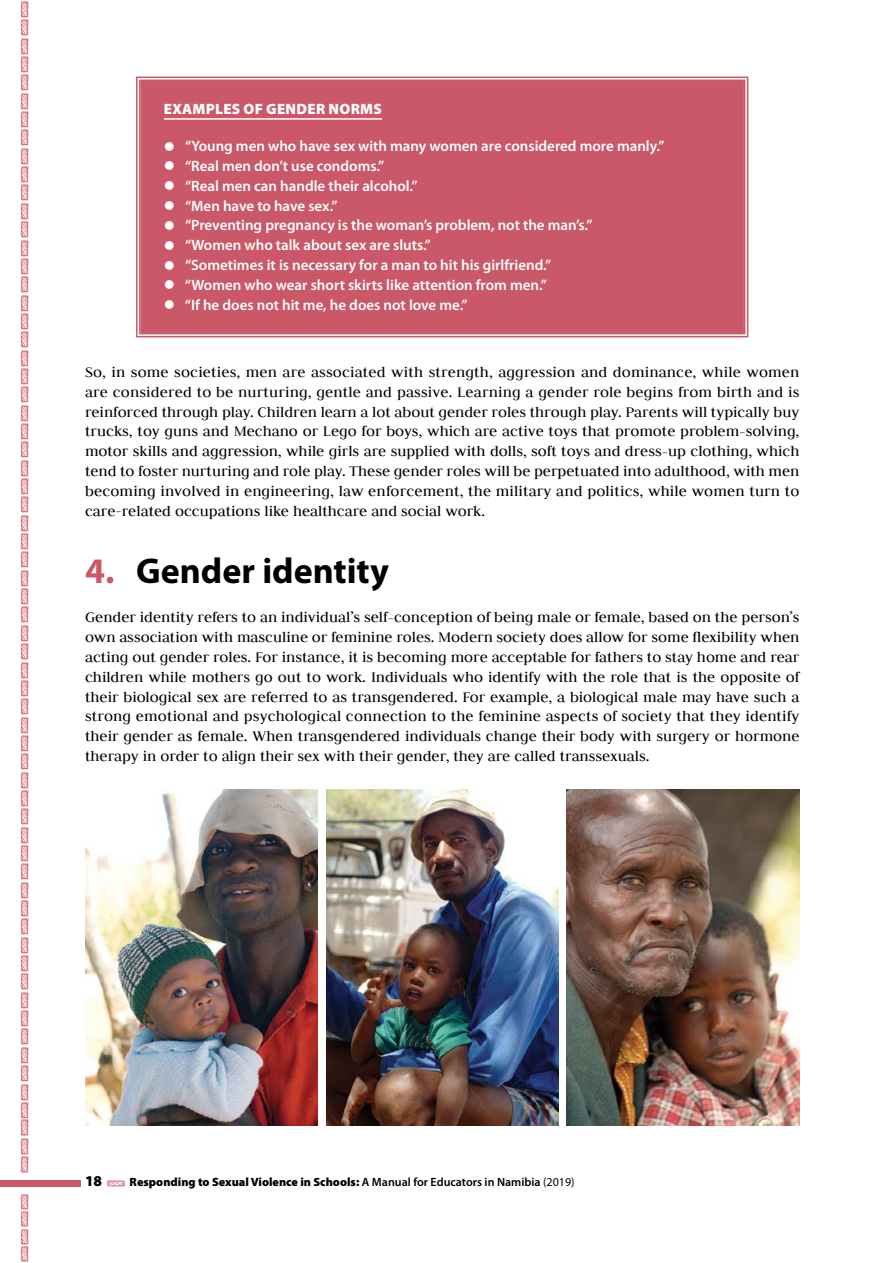
<style>
.page{position:relative;width:893px;height:1263px;background:#fff}
.page>*{position:absolute;margin:0;border:0;box-sizing:border-box;transform-origin:0 0}
.t1{font:46.8px "KG Second Chances Sketch";color:#ca5868}
.t2{font:700 36px "Myriad Pro";color:#000}
.t3{font:16.5px/19.8px "Judson";color:#000;text-align:justify}
.t4{font:600 15px/19.8px "Myriad Pro";color:#fff}
.t5{font:900 15px "Myriad Pro";letter-spacing:.02em;color:#fff}
.t6{font:900 15px "Myriad Pro";color:#000}
.t7{font:900 12px "Myriad Pro";color:#000}
.s1{color:#fff}
.s2{color:#ca5868}
.s3{font-weight:600}
.s4{font-weight:400}
</style>
<div class="page">
<svg style="left:107px;top:1180px;width:18px;height:6px"></svg>
<div style="left:0;top:1180px;width:80px;height:6px;background:#ca5868"></div>
<div style="left:138px;top:79px;width:608px;height:256px;background:#ca5868"></div>
<svg style="left:138px;top:78px;width:609px;height:3px"></svg>
<div style="left:136px;top:81px;width:5px;height:252px;background:#fff"></div>
<svg style="left:745px;top:81px;width:2px;height:252px"></svg>
<svg style="left:138px;top:333px;width:609px;height:3px"></svg>
<hr style="left:136px;top:77px;width:612px;height:1px;background:#ca5868">
<hr style="left:139px;top:80px;width:606px;height:1px;background:#ca5868">
<hr style="left:136px;top:78px;width:2px;height:258px;background:#ca5868">
<hr style="left:139px;top:81px;width:2px;height:252px;background:#ca5868">
<hr style="left:747px;top:78px;width:1px;height:258px;background:#ca5868">
<hr style="left:139px;top:333px;width:606px;height:1px;background:#ca5868">
<hr style="left:136px;top:336px;width:612px;height:1px;background:#ca5868">
<hr style="left:164px;top:118px;width:218px;height:2px;background:#fff">
<img style="left:326px;top:790px;width:232px;height:335px">
<img style="left:567px;top:790px;width:232px;height:335px">
<img style="left:85px;top:790px;width:232px;height:335px">
<h1 class="t1" style="left:54px;top:0;width:1264px;rotate:90deg">----------------------------------------------------------------<span class="s1">-</span>----</h1>
<p class="t5" style="left:164px;top:99px;width:219px">EXAMPLES OF GENDER NORMS</p>
<p class="t4" style="left:185px;top:136px;width:481px">“Young men who have sex with many women are considered more manly.” “Real men don’t use condoms.”<br>“Real men can handle their alcohol.”<br>“Men have to have sex.”<br>“Preventing pregnancy is the woman’s problem, not the man’s.”<br>“Women who talk about sex are sluts.”<br>“Sometimes it is necessary for a man to hit his girlfriend.”<br>“Women who wear short skirts like attention from men.”<br>“If he does not hit me, he does not love me.”</p>
<p class="t3" style="left:85px;top:362px;width:716px">So, in some societies, men are associated with strength, aggression and dominance, while women are considered to be nurturing, gentle and passive. Learning a gender role begins from birth and is reinforced through play. Children learn a lot about gender roles through play. Parents will typically buy trucks, toy guns and Mechano or Lego for boys, which are active toys that promote problem-solving, motor skills and aggression, while girls are supplied with dolls, soft toys and dress-up clothing, which tend to foster nurturing and role play. These gender roles will be perpetuated into adulthood, with men becoming involved in engineering, law enforcement, the military and politics, while women turn to care-related occupations like healthcare and social work.</p>
<h2 class="t2" style="left:85px;top:547px;width:305px"><span class="s2">4.</span> Gender identity</h2>
<p class="t3" style="left:85px;top:607px;width:716px">Gender identity refers to an individual’s self-conception of being male or female, based on the person’s own association with masculine or feminine roles. Modern society does allow for some flexibility when acting out gender roles. For instance, it is becoming more acceptable for fathers to stay home and rear children while mothers go out to work. Individuals who identify with the role that is the opposite of their biological sex are referred to as transgendered. For example, a biological male may have such a strong emotional and psychological connection to the feminine aspects of society that they identify their gender as female. When transgendered individuals change their body with surgery or hormone therapy in order to align their sex with their gender, they are called transsexuals.</p>
<p class="t6" style="left:85px;top:1171px;width:19px">18</p>
<p class="t7" style="left:130px;top:1174px;width:446px">Responding to Sexual Violence in Schools: <span class="s3">A Manual for Educators in Namibia</span> <span class="s4">(2019)</span></p>
</div>
